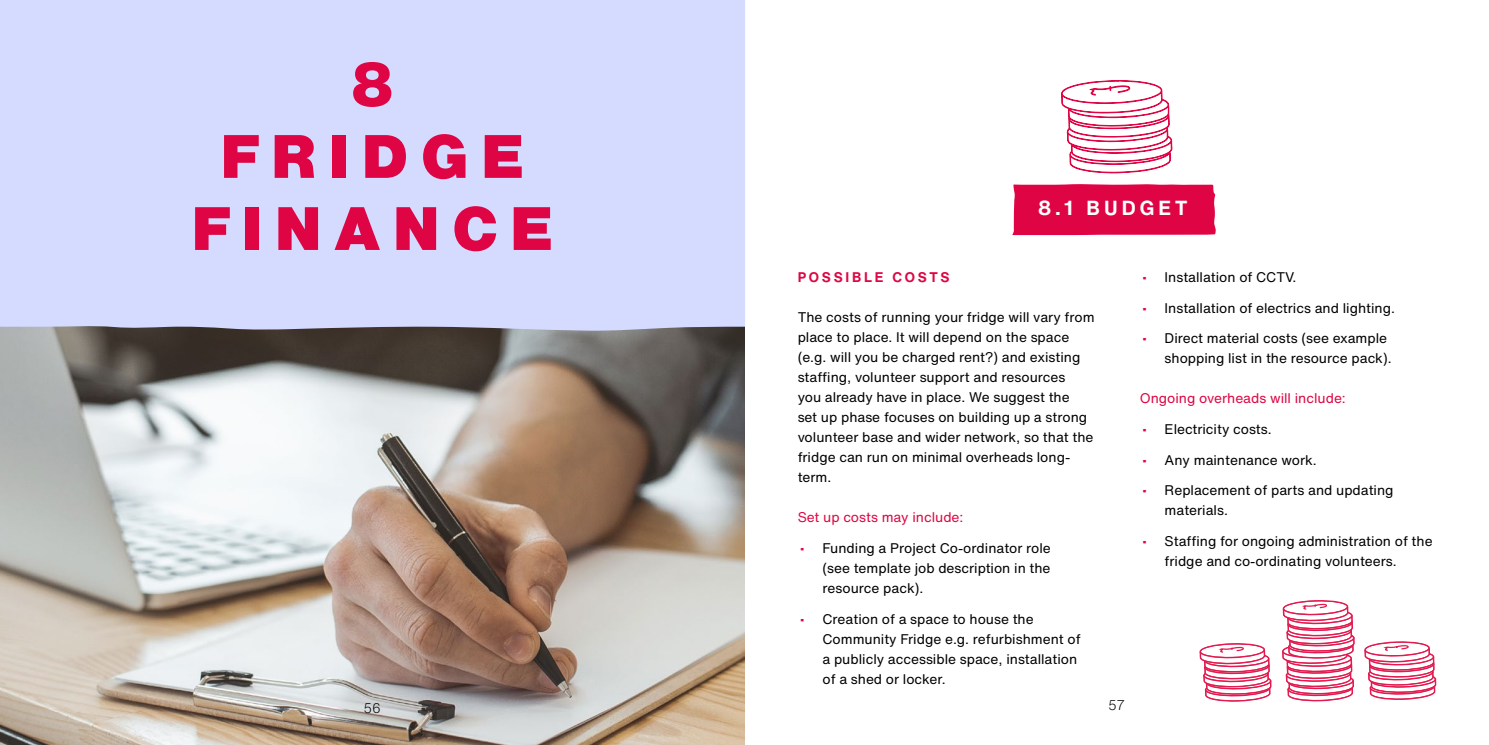
<style>
.page{position:relative;width:1489px;height:745px;background:#fff}
.page>*{position:absolute;margin:0;border:0;box-sizing:border-box;transform-origin:0 0}
.t1{font:900 60px/72px "Helvetica Now Text";letter-spacing:.2em;color:#df0544;text-align:center}
.t2{font:700 20px "Helvetica Now Text";letter-spacing:.2em;color:#fff}
.t3{font:13.75px/20px "Helvetica Now Text";color:#000}
.t4{font:13.75px "Helvetica Now Text";color:#de0644}
.t5{font:700 13.75px "Helvetica Now Text";letter-spacing:.2em;color:#de0644}
.t6{font:300 13.75px "Helvetica Now Text";color:#000}
.s1{color:#de0644}
</style>
<div class="page">
<img style="left:0;top:331px;width:744px;height:413px">
<svg style="left:1012px;top:80px;width:203px;height:155px"></svg>
<svg style="left:1364px;top:641px;width:72px;height:58px"></svg>
<svg style="left:1282px;top:600px;width:73px;height:101px"></svg>
<svg style="left:1199px;top:643px;width:72px;height:58px"></svg>
<div style="left:0;top:0;width:745px;height:331px;background:#d5dbff"></div>
<h1 class="t1" style="left:191px;top:47px;width:363px">8<br>FRIDGE<br>FINANCE</h1>
<h2 class="t2" style="left:1037px;top:192px;width:151px">8.1 BUDGET</h2>
<p class="t5" style="left:797px;top:266px;width:153px">POSSIBLE COSTS</p>
<p class="t3" style="left:797px;top:306px;width:298px">The costs of running your fridge will vary from place to place. It will depend on the space (e.g. will you be charged rent?) and existing staffing, volunteer support and resources<br>you already have in place. We suggest the<br>set up phase focuses on building up a strong volunteer base and wider network, so that the fridge can run on minimal overheads long&shy;term.</p>
<p class="t4" style="left:797px;top:506px;width:167px">Set up costs may include:</p>
<p class="t3" style="left:822px;top:537px;width:230px;text-align:justify;text-indent:-22px"><span class="s1">•</span> Funding a Project Co-ordinator role (see template job description in the resource pack).</p>
<p class="t3" style="left:822px;top:608px;width:260px;text-indent:-22px"><span class="s1">•</span> Creation of a space to house the Community Fridge e.g. refurbishment of a publicly accessible space, installation of a shed or locker.</p>
<p class="t3" style="left:1141px;top:266px;width:156px"><span class="s1">•</span> Installation of CCTV.</p>
<p class="t3" style="left:1141px;top:297px;width:254px"><span class="s1">•</span> Installation of electrics and lighting.</p>
<p class="t3" style="left:1164px;top:328px;width:228px;text-indent:-22px"><span class="s1">•</span> Direct material costs (see example shopping list in the resource pack).</p>
<p class="t4" style="left:1139px;top:388px;width:207px">Ongoing overheads will include:</p>
<p class="t3" style="left:1141px;top:418px;width:131px"><span class="s1">•</span> Electricity costs.</p>
<p class="t3" style="left:1141px;top:449px;width:176px"><span class="s1">•</span> Any maintenance work.</p>
<p class="t3" style="left:1164px;top:479px;width:230px;text-indent:-22px"><span class="s1">•</span> Replacement of parts and updating materials.</p>
<p class="t3" style="left:1164px;top:530px;width:269px;text-indent:-22px"><span class="s1">•</span> Staffing for ongoing administration of the fridge and co-ordinating volunteers.</p>
<p class="t6" style="left:363px;top:697px;width:19px">56</p>
<p class="t6" style="left:1108px;top:694px;width:18px">57</p>
</div>
